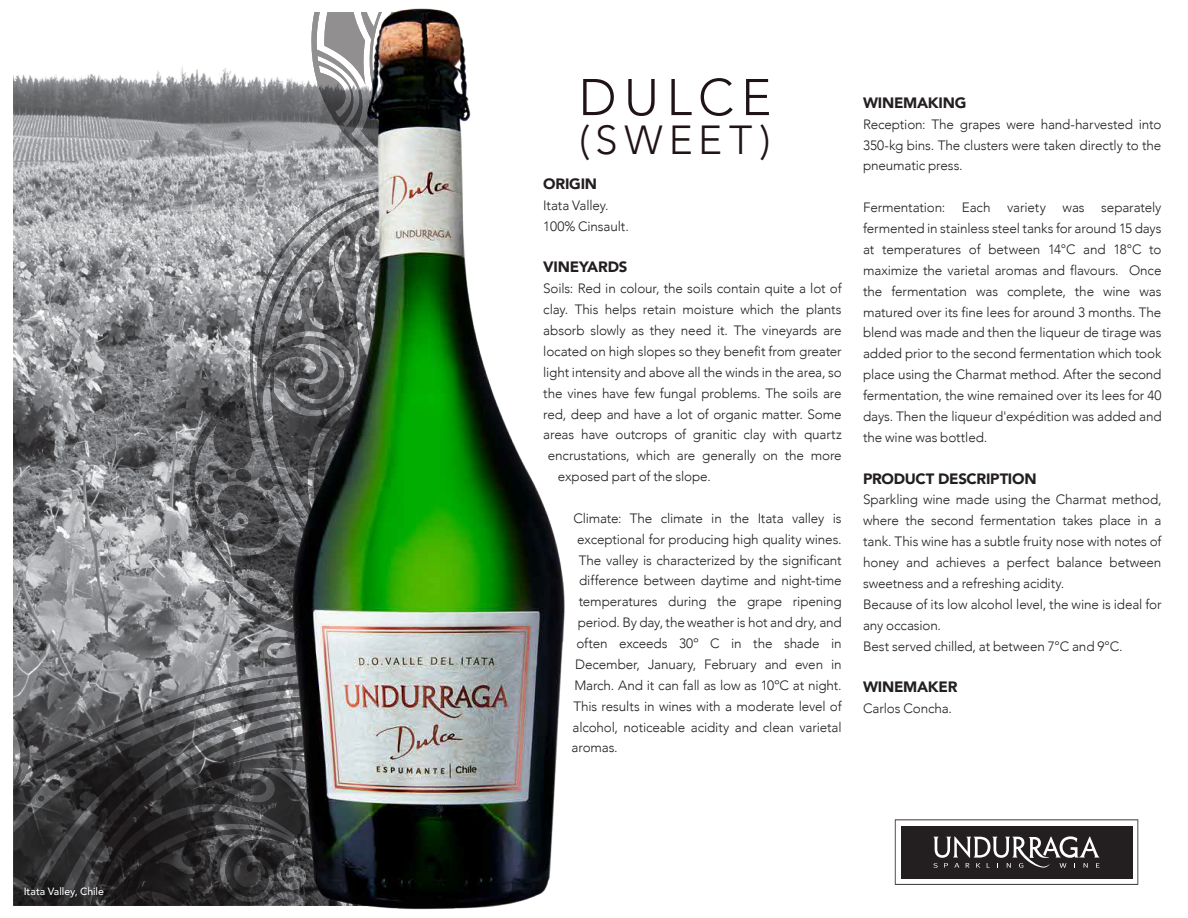
<style>
.page{position:relative;width:1188px;height:918px;background:#fff}
.page>*{position:absolute;margin:0;border:0;box-sizing:border-box;transform-origin:0 0}
.t1{font:300 51px "Avenir";letter-spacing:.145em;color:#201316}
.t2{font:300 40.5px "Avenir";letter-spacing:.16em;color:#201316}
.t3{font:900 15px "Avenir";letter-spacing:-.015em;color:#231f20}
.t4{font:300 13.5px/20.9px "Avenir";letter-spacing:-.01em;color:#231f20;text-align:justify}
.t5{font:500 10.5px "Avenir";color:#fff}
</style>
<div class="page">
<svg style="left:13px;top:74px;width:245px;height:832px;background:#747577"></svg>
<svg style="left:151px;top:66px;width:107px;height:607px;background:#8d8e91"></svg>
<img style="left:21px;top:882px;width:85px;height:20px">
<svg style="left:895px;top:819px;width:243px;height:66px"></svg>
<img style="left:258px;top:8px;width:307px;height:902px">
<p class="t5" style="left:24px;top:882px;width:82px">Itata Valley, Chile</p>
<h1 class="t1" style="left:579px;top:67px;width:194px">DULCE</h1>
<h2 class="t2" style="left:579px;top:116px;width:193px">(SWEET)</h2>
<p class="t3" style="left:543px;top:171px;width:55px">ORIGIN</p>
<p class="t4" style="left:543px;top:195px;width:87px">Itata Valley.<br>100% Cinsault.</p>
<p class="t3" style="left:543px;top:254px;width:85px">VINEYARDS</p>
<p class="t4" style="left:543px;top:278px;width:300px">Soils: Red in colour, the soils contain quite a lot of</p>
<p class="t4" style="left:543px;top:299px;width:300px">clay. This helps retain moisture which the plants</p>
<p class="t4" style="left:543px;top:320px;width:300px">absorb slowly as they need it. The vineyards are</p>
<p class="t4" style="left:543px;top:341px;width:300px">located on high slopes so they benefit from greater</p>
<p class="t4" style="left:543px;top:362px;width:300px">light intensity and above all the winds in the area, so</p>
<p class="t4" style="left:543px;top:383px;width:300px">the vines have few fungal problems. The soils are</p>
<p class="t4" style="left:543px;top:403px;width:300px">red, deep and have a lot of organic matter. Some</p>
<p class="t4" style="left:543px;top:424px;width:300px">areas have outcrops of granitic clay with quartz</p>
<p class="t4" style="left:548px;top:445px;width:295px">encrustations, which are generally on the more</p>
<p class="t4" style="left:558px;top:466px;width:155px">exposed part of the slope.</p>
<p class="t4" style="left:573px;top:508px;width:270px">Climate: The climate in the Itata valley is</p>
<p class="t4" style="left:577px;top:529px;width:266px">exceptional for producing high quality wines.</p>
<p class="t4" style="left:579px;top:550px;width:264px">The valley is characterized by the significant</p>
<p class="t4" style="left:579px;top:570px;width:264px">difference between daytime and night-time</p>
<p class="t4" style="left:579px;top:591px;width:264px">temperatures during the grape ripening</p>
<p class="t4" style="left:578px;top:612px;width:266px">period. By day, the weather is hot and dry, and</p>
<p class="t4" style="left:576px;top:633px;width:267px">often exceeds 30º C in the shade in</p>
<p class="t4" style="left:575px;top:654px;width:268px">December, January, February and even in</p>
<p class="t4" style="left:574px;top:675px;width:269px">March. And it can fall as low as 10ºC at night.</p>
<p class="t4" style="left:573px;top:696px;width:270px">This results in wines with a moderate level of</p>
<p class="t4" style="left:573px;top:717px;width:271px">alcohol, noticeable acidity and clean varietal</p>
<p class="t4" style="left:572px;top:737px;width:48px">aromas.</p>
<p class="t3" style="left:863px;top:90px;width:105px">WINEMAKING</p>
<p class="t4" style="left:863px;top:114px;width:300px">Reception: The grapes were hand-harvested into 350-kg bins. The clusters were taken directly to the pneumatic press.</p>
<p class="t4" style="left:863px;top:197px;width:300px">Fermentation: Each variety was separately fermented in stainless steel tanks for around 15 days at temperatures of between 14°C and 18°C to maximize the varietal aromas and flavours. Once the fermentation was complete, the wine was matured over its fine lees for around 3 months. The blend was made and then the liqueur de tirage was added prior to the second fermentation which took place using the Charmat method. After the second fermentation, the wine remained over its lees for 40 days. Then the liqueur d'expédition was added and the wine was bottled.</p>
<p class="t3" style="left:863px;top:466px;width:175px">PRODUCT DESCRIPTION</p>
<p class="t4" style="left:863px;top:489px;width:300px;text-align:left">Sparkling wine made using the Charmat method, where the second fermentation takes place in a tank. This wine has a subtle fruity nose with notes of honey and achieves a perfect balance between sweetness and a refreshing acidity.<br>Because of its low alcohol level, the wine is ideal for any occasion.<br>Best served chilled, at between 7°C and 9°C.</p>
<p class="t3" style="left:863px;top:674px;width:96px">WINEMAKER</p>
<p class="t4" style="left:863px;top:698px;width:90px">Carlos Concha.</p>
</div>
